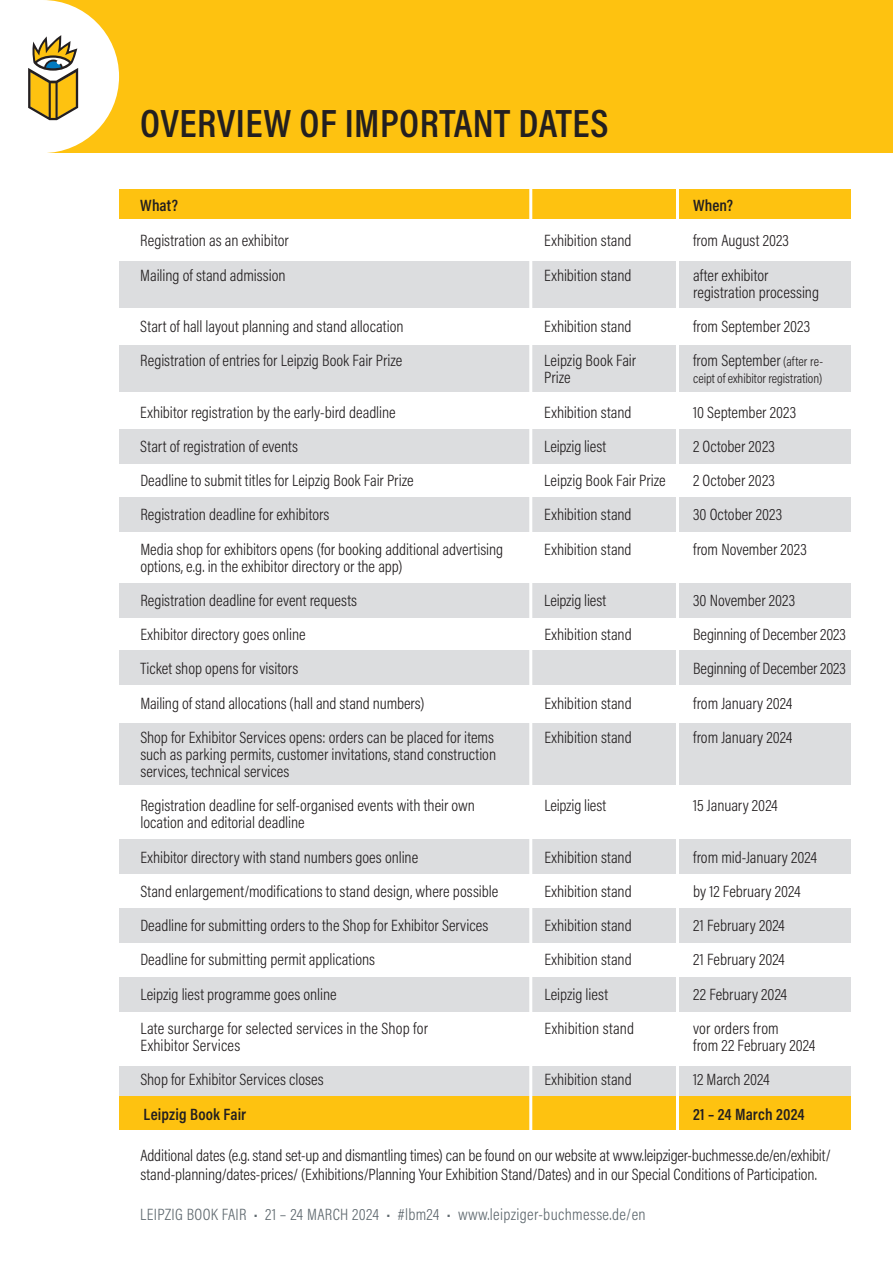
<style>
.page{position:relative;width:893px;height:1263px;background:#fff}
.page>*{position:absolute;margin:0;border:0;box-sizing:border-box;transform-origin:0 0}
.t1{font:600 39.75px "Acumin Pro Cond";letter-spacing:.01em;color:#231f20}
.t2{font:300 16.5px/17.1px "Acumin Pro Cond";color:#231f20}
.t3{font:300 16.5px "Acumin Pro Cond";letter-spacing:.02em;color:#5f696f}
.t4{font:600 16.5px "Acumin Pro Cond";letter-spacing:.01em;color:#231f20}
.t5{font:300 13.5px "Acumin Pro Cond";color:#231f20}
.s1{font-size:13.5px}
</style>
<div class="page">
<div style="left:43px;top:0;width:850px;height:153px;background:#fec210"></div>
<svg style="left:28px;top:0;width:91px;height:153px"></svg>
<div style="left:119px;top:1096px;width:731px;height:34px;background:#fec210"></div>
<div style="left:119px;top:345px;width:731px;height:47px;background:#dcdddf"></div>
<div style="left:119px;top:261px;width:731px;height:47px;background:#dcdddf"></div>
<div style="left:119px;top:430px;width:731px;height:34px;background:#dcdddf"></div>
<div style="left:119px;top:584px;width:731px;height:34px;background:#dcdddf"></div>
<div style="left:119px;top:650px;width:731px;height:34px;background:#dcdddf"></div>
<div style="left:119px;top:909px;width:731px;height:34px;background:#dcdddf"></div>
<div style="left:119px;top:1066px;width:731px;height:30px;background:#dcdddf"></div>
<div style="left:119px;top:498px;width:731px;height:34px;background:#dcdddf"></div>
<div style="left:119px;top:723px;width:731px;height:62px;background:#dcdddf"></div>
<div style="left:119px;top:840px;width:731px;height:34px;background:#dcdddf"></div>
<div style="left:119px;top:977px;width:731px;height:34px;background:#dcdddf"></div>
<div style="left:119px;top:189px;width:731px;height:30px;background:#fec210"></div>
<hr style="left:529px;top:186px;width:3px;height:952px;background:#fff">
<hr style="left:676px;top:186px;width:3px;height:952px;background:#fff">
<h1 class="t1" style="left:140px;top:97px;width:470px">OVERVIEW OF IMPORTANT DATES</h1>
<p class="t4" style="left:140px;top:194px;width:39px">What?</p>
<p class="t4" style="left:693px;top:194px;width:42px">When?</p>
<p class="t2" style="left:140px;top:232px;width:150px">Registration as an exhibitor</p>
<p class="t2" style="left:544px;top:232px;width:89px">Exhibition stand</p>
<p class="t2" style="left:693px;top:232px;width:97px">from August 2023</p>
<p class="t2" style="left:140px;top:266px;width:147px">Mailing of stand admission</p>
<p class="t2" style="left:544px;top:266px;width:89px">Exhibition stand</p>
<p class="t2" style="left:693px;top:266px;width:127px">after exhibitor registration processing</p>
<p class="t2" style="left:140px;top:317px;width:265px">Start of hall layout planning and stand allocation</p>
<p class="t2" style="left:544px;top:317px;width:89px">Exhibition stand</p>
<p class="t2" style="left:693px;top:317px;width:119px">from September 2023</p>
<p class="t2" style="left:140px;top:352px;width:263px">Registration of entries for Leipzig Book Fair Prize</p>
<p class="t2" style="left:544px;top:352px;width:93px">Leipzig Book Fair</p>
<p class="t2" style="left:693px;top:352px;width:131px">from September <span class="s1">(after re-</span></p>
<p class="t2" style="left:544px;top:369px;width:28px">Prize</p>
<p class="t5" style="left:693px;top:370px;width:131px">ceipt of exhibitor registration)</p>
<p class="t2" style="left:140px;top:403px;width:257px">Exhibitor registration by the early-bird deadline</p>
<p class="t2" style="left:544px;top:403px;width:89px">Exhibition stand</p>
<p class="t2" style="left:693px;top:403px;width:104px">10 September 2023</p>
<p class="t2" style="left:140px;top:437px;width:159px">Start of registration of events</p>
<p class="t2" style="left:544px;top:437px;width:63px">Leipzig liest</p>
<p class="t2" style="left:693px;top:437px;width:83px">2 October 2023</p>
<p class="t2" style="left:140px;top:471px;width:275px">Deadline to submit titles for Leipzig Book Fair Prize</p>
<p class="t2" style="left:544px;top:471px;width:123px">Leipzig Book Fair Prize</p>
<p class="t2" style="left:693px;top:471px;width:83px">2 October 2023</p>
<p class="t2" style="left:140px;top:506px;width:191px">Registration deadline for exhibitors</p>
<p class="t2" style="left:544px;top:506px;width:89px">Exhibition stand</p>
<p class="t2" style="left:693px;top:506px;width:90px">30 October 2023</p>
<p class="t2" style="left:140px;top:540px;width:364px">Media shop for exhibitors opens (for booking additional advertising</p>
<p class="t2" style="left:544px;top:540px;width:89px">Exhibition stand</p>
<p class="t2" style="left:693px;top:540px;width:115px">from November 2023</p>
<p class="t2" style="left:140px;top:549px;width:264px;line-height:34.2px">options, e.g. in the exhibitor directory or the app)<br>Registration deadline for event requests</p>
<p class="t2" style="left:544px;top:591px;width:63px">Leipzig liest</p>
<p class="t2" style="left:693px;top:591px;width:104px">30 November 2023</p>
<p class="t2" style="left:140px;top:626px;width:167px">Exhibitor directory goes online</p>
<p class="t2" style="left:544px;top:626px;width:89px">Exhibition stand</p>
<p class="t2" style="left:693px;top:626px;width:154px">Beginning of December 2023</p>
<p class="t2" style="left:140px;top:660px;width:159px">Ticket shop opens for visitors</p>
<p class="t2" style="left:693px;top:660px;width:154px">Beginning of December 2023</p>
<p class="t2" style="left:140px;top:694px;width:286px">Mailing of stand allocations (hall and stand numbers)</p>
<p class="t2" style="left:544px;top:694px;width:89px">Exhibition stand</p>
<p class="t2" style="left:693px;top:694px;width:101px">from January 2024</p>
<p class="t2" style="left:140px;top:728px;width:355px">Shop for Exhibitor Services opens: orders can be placed for items</p>
<p class="t2" style="left:544px;top:728px;width:89px">Exhibition stand</p>
<p class="t2" style="left:693px;top:728px;width:101px">from January 2024</p>
<p class="t2" style="left:140px;top:745px;width:357px">such as parking permits, customer invitations, stand construction services, technical services</p>
<p class="t2" style="left:140px;top:797px;width:336px">Registration deadline for self-organised events with their own</p>
<p class="t2" style="left:544px;top:797px;width:63px">Leipzig liest</p>
<p class="t2" style="left:693px;top:797px;width:86px">15 January 2024</p>
<p class="t2" style="left:140px;top:805px;width:279px;line-height:34.2px">location and editorial deadline<br>Exhibitor directory with stand numbers goes online</p>
<p class="t2" style="left:544px;top:848px;width:89px">Exhibition stand</p>
<p class="t2" style="left:693px;top:848px;width:125px">from mid-January 2024</p>
<p class="t2" style="left:140px;top:882px;width:359px">Stand enlargement/modifications to stand design, where possible</p>
<p class="t2" style="left:544px;top:882px;width:89px">Exhibition stand</p>
<p class="t2" style="left:693px;top:882px;width:109px">by 12 February 2024</p>
<p class="t2" style="left:140px;top:917px;width:350px">Deadline for submitting orders to the Shop for Exhibitor Services</p>
<p class="t2" style="left:544px;top:917px;width:89px">Exhibition stand</p>
<p class="t2" style="left:693px;top:917px;width:93px">21 February 2024</p>
<p class="t2" style="left:140px;top:951px;width:236px">Deadline for submitting permit applications</p>
<p class="t2" style="left:544px;top:951px;width:89px">Exhibition stand</p>
<p class="t2" style="left:693px;top:951px;width:93px">21 February 2024</p>
<p class="t2" style="left:140px;top:985px;width:198px">Leipzig liest programme goes online</p>
<p class="t2" style="left:544px;top:985px;width:65px">Leipzig liest</p>
<p class="t2" style="left:693px;top:985px;width:95px">22 February 2024</p>
<p class="t2" style="left:140px;top:1019px;width:289px">Late surcharge for selected services in the Shop for</p>
<p class="t2" style="left:544px;top:1019px;width:91px">Exhibition stand</p>
<p class="t2" style="left:693px;top:1019px;width:87px">vor orders from</p>
<p class="t2" style="left:140px;top:1036px;width:101px">Exhibitor Services</p>
<p class="t2" style="left:693px;top:1036px;width:124px">from 22 February 2024</p>
<p class="t2" style="left:140px;top:1071px;width:185px">Shop for Exhibitor Services closes</p>
<p class="t2" style="left:544px;top:1071px;width:89px">Exhibition stand</p>
<p class="t2" style="left:693px;top:1071px;width:78px">12 March 2024</p>
<p class="t4" style="left:144px;top:1103px;width:104px">Leipzig Book Fair</p>
<p class="t4" style="left:693px;top:1103px;width:113px">21 – 24 March 2024</p>
<p class="t2" style="left:140px;top:1146px;width:692px;line-height:18.8px">Additional dates (e.g. stand set-up and dismantling times) can be found on our website at www.leipziger-buchmesse.de/en/exhibit/ stand-planning/dates-prices/ (Exhibitions/Planning Your Exhibition Stand/Dates) and in our Special Conditions of Participation.</p>
<p class="t3" style="left:140px;top:1204px;width:507px">LEIPZIG BOOK FAIR • 21 – 24 MARCH 2024 • #lbm24 • www.leipziger-buchmesse.de/en</p>
</div>
